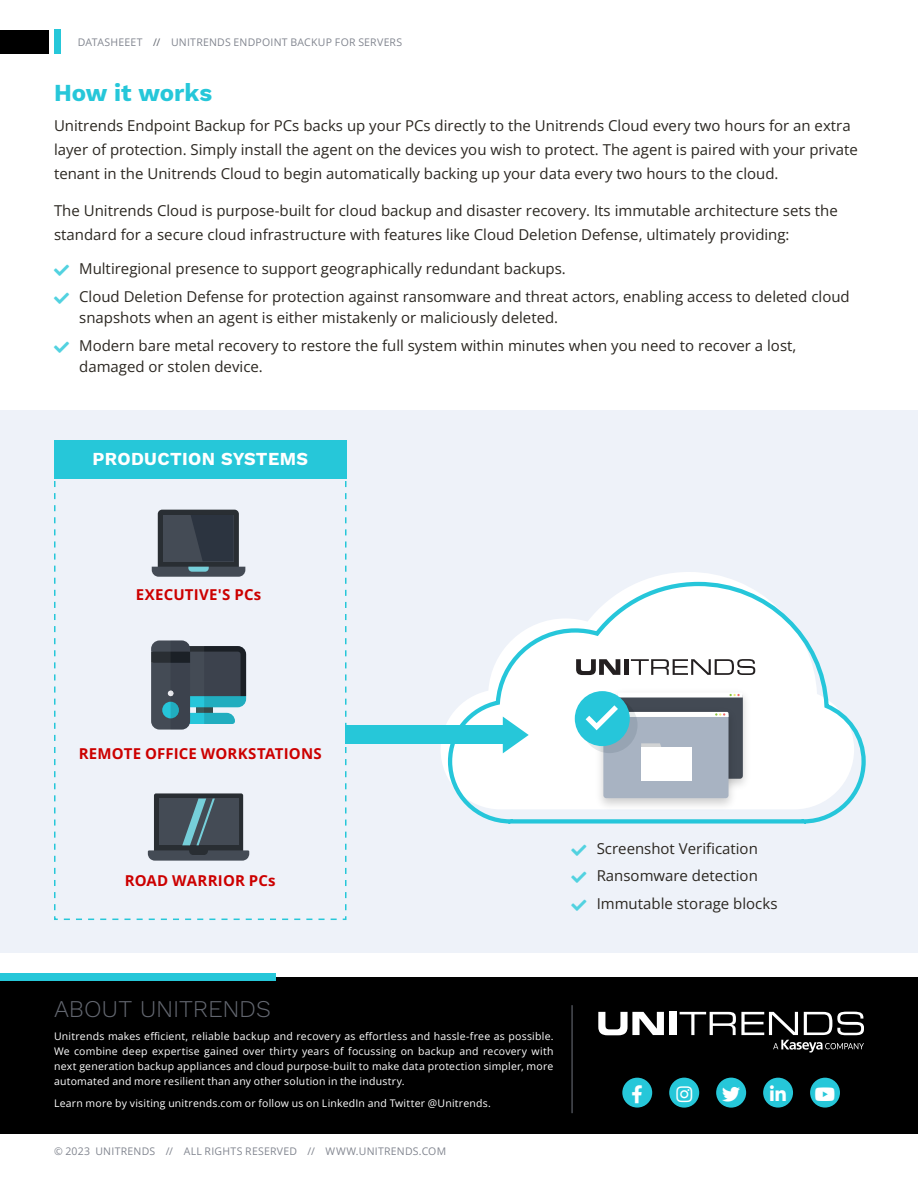
<style>
.page{position:relative;width:918px;height:1188px;background:#fff}
.page>*{position:absolute;margin:0;border:0;box-sizing:border-box;transform-origin:0 0}
.t1{font:300 24px "Work Sans";letter-spacing:-.005em;color:#636770}
.t2{font:700 24px "Work Sans";letter-spacing:-.005em;color:#26c7d9}
.t3{font:700 18px "Work Sans";letter-spacing:.02em;color:#fff}
.t4{font:15px/27.8px "Open Sans";color:#2b2721}
.t5{font:700 15px "Open Sans";letter-spacing:.01em;color:#c00}
.t6{font:10.5px/15px "Open Sans";letter-spacing:.02em;color:#fff;text-align:justify}
.t7{font:10.5px "Open Sans";letter-spacing:.025em;color:#81858f}
.s1{color:#636770}
</style>
<div class="page">
<div style="left:0;top:30px;width:48px;height:24px;background:#000"></div>
<div style="left:54px;top:30px;width:7px;height:24px;background:#26c7d9"></div>
<div style="left:0;top:410px;width:918px;height:543px;background:#eef2f9"></div>
<svg style="left:441px;top:572px;width:291px;height:201px"></svg>
<svg style="left:446px;top:580px;width:420px;height:244px"></svg>
<div style="left:54px;top:441px;width:292px;height:38px;background:#26c7d9"></div>
<div style="left:0;top:977px;width:918px;height:157px;background:#000"></div>
<hr style="left:572px;top:1006px;width:1px;height:107px;background:#636770">
<svg style="left:598px;top:1012px;width:66px;height:23px"></svg>
<div style="left:669px;top:1012px;width:7px;height:23px;background:#fff"></div>
<svg style="left:680px;top:1012px;width:184px;height:41px"></svg>
<div style="left:0;top:973px;width:275px;height:8px;background:#26c7d9"></div>
<div style="left:622px;top:1078px;width:30px;height:30px;background:#26c7d9;border-radius:50%"></div>
<div style="left:669px;top:1078px;width:30px;height:30px;background:#26c7d9;border-radius:50%"></div>
<div style="left:716px;top:1078px;width:30px;height:30px;background:#26c7d9;border-radius:50%"></div>
<div style="left:763px;top:1078px;width:30px;height:30px;background:#26c7d9;border-radius:50%"></div>
<div style="left:810px;top:1078px;width:30px;height:30px;background:#26c7d9;border-radius:50%"></div>
<svg style="left:54px;top:446px;width:293px;height:474px"></svg>
<div style="left:345px;top:726px;width:169px;height:18px;background:#26c7d9"></div>
<svg style="left:503px;top:717px;width:26px;height:36px"></svg>
<p class="t7" style="left:78px;top:35px;width:326px">DATASHEEET <span class="s1">//</span> UNITRENDS ENDPOINT BACKUP FOR SERVERS</p>
<h1 class="t2" style="left:54px;top:74px;width:160px">How it works</h1>
<p class="t4" style="left:54px;top:113px;width:806px;line-height:24px">Unitrends Endpoint Backup for PCs backs up your PCs directly to the Unitrends Cloud every two hours for an extra layer of protection. Simply install the agent on the devices you wish to protect. The agent is paired with your private tenant in the Unitrends Cloud to begin automatically backing up your data every two hours to the cloud.</p>
<p class="t4" style="left:54px;top:198px;width:785px;line-height:24px">The Unitrends Cloud is purpose-built for cloud backup and disaster recovery. Its immutable architecture sets the standard for a secure cloud infrastructure with features like Cloud Deletion Defense, ultimately providing:</p>
<p class="t4" style="left:79px;top:255px;width:772px">Multiregional presence to support geographically redundant backups.<br>Cloud Deletion Defense for protection against ransomware and threat actors, enabling access to deleted cloud</p>
<p class="t4" style="left:79px;top:303px;width:719px">snapshots when an agent is either mistakenly or maliciously deleted.<br>Modern bare metal recovery to restore the full system within minutes when you need to recover a lost,</p>
<p class="t4" style="left:79px;top:352px;width:185px">damaged or stolen device.</p>
<p class="t3" style="left:92px;top:446px;width:217px">PRODUCTION SYSTEMS</p>
<p class="t5" style="left:136px;top:584px;width:127px">EXECUTIVE'S PCs</p>
<p class="t5" style="left:79px;top:743px;width:245px">REMOTE OFFICE WORKSTATIONS</p>
<p class="t5" style="left:125px;top:871px;width:152px">ROAD WARRIOR PCs</p>
<h1 class="t1" style="left:54px;top:995px;width:218px">ABOUT UNITRENDS</h1>
<p class="t6" style="left:54px;top:1028px;width:501px">Unitrends makes efficient, reliable backup and recovery as effortless and hassle-free as possible.<br>We combine deep expertise gained over thirty years of focussing on backup and recovery with next generation backup appliances and cloud purpose-built to make data protection simpler, more automated and more resilient than any other solution in the industry.</p>
<p class="t6" style="left:54px;top:1095px;width:438px">Learn more by visiting unitrends.com or follow us on LinkedIn and Twitter @Unitrends.</p>
<p class="t7" style="left:54px;top:1144px;width:394px">© 2023 UNITRENDS // ALL RIGHTS RESERVED // WWW.UNITRENDS.COM</p>
<p class="t4" style="left:597px;top:834px;width:182px">Screenshot Verification<br>Ransomware detection<br>Immutable storage blocks</p>
</div>
